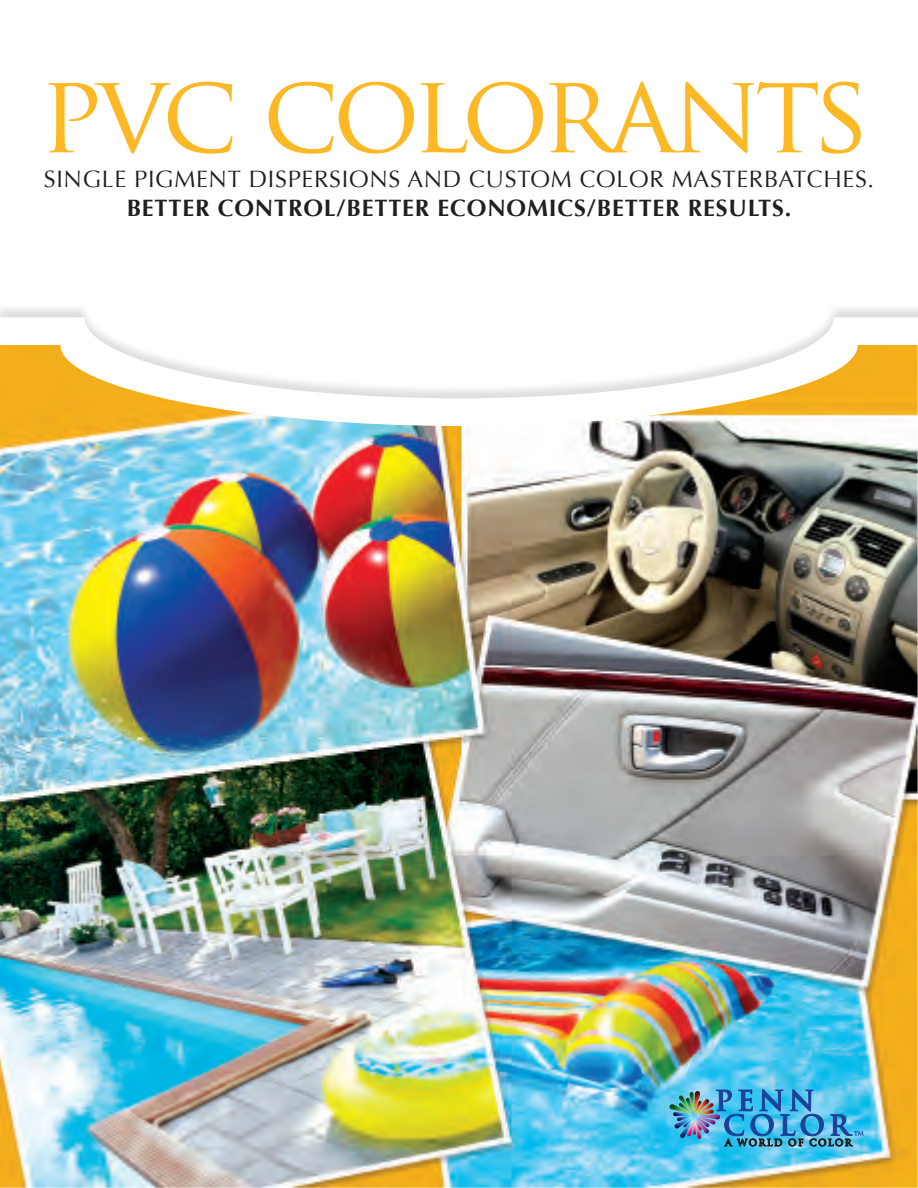
<style>
.page{position:relative;width:918px;height:1188px;background:#fff}
.page>*{position:absolute;margin:0;border:0;box-sizing:border-box;transform-origin:0 0}
.t1{font:108px "Trajan Pro";letter-spacing:-.055em;color:#fcb825}
.t2{font:23.7px "Optima";letter-spacing:.03em;color:#231f20}
.t3{font:700 23.7px "Optima";letter-spacing:.035em;color:#231f20}
</style>
<div class="page">
<img style="left:0;top:345px;width:918px;height:843px">
<img style="left:669px;top:1088px;width:195px;height:59px">
<h1 class="t1" style="left:39px;top:44px;width:833px">PVC COLORANTS</h1>
<p class="t2" style="left:44px;top:166px;width:832px">SINGLE PIGMENT DISPERSIONS AND CUSTOM COLOR MASTERBATCHES.</p>
<p class="t3" style="left:127px;top:194px;width:666px">BETTER CONTROL/BETTER ECONOMICS/BETTER RESULTS.</p>
</div>
